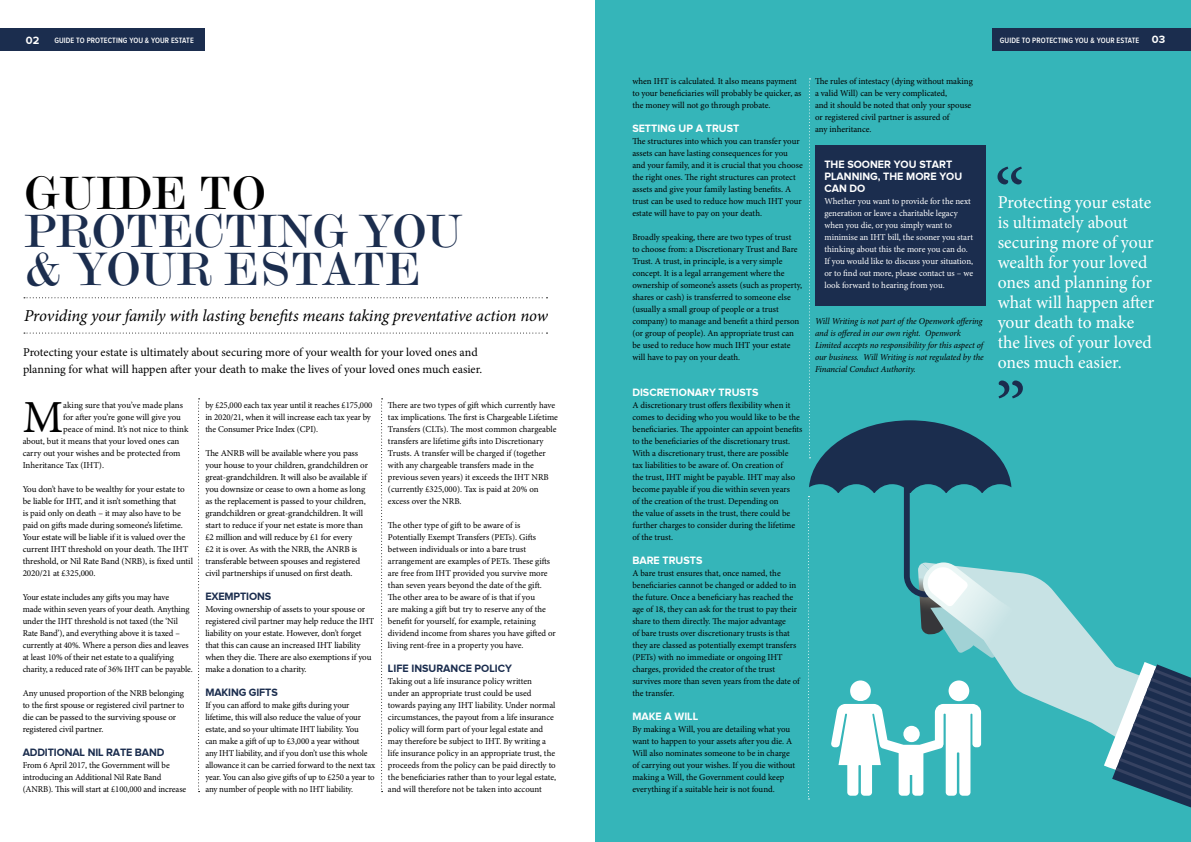
<style>
.page{position:relative;width:1191px;height:842px;background:#fff}
.page>*{position:absolute;margin:0;border:0;box-sizing:border-box;transform-origin:0 0}
.t1{font:48.1px/37.7px "Modern 20 BT Roman B";letter-spacing:-.02em;color:#1b2d4e}
.t2{font:48.1px "Modern 20 BT Roman B";letter-spacing:-.02em;color:#000}
.t3{font:45.9px "Minion Pro";color:#000}
.t4{font:18px/20px "Minion Pro";letter-spacing:-.005em;color:#fff}
.t5{font:italic 16.7px "Minion Pro";letter-spacing:-.01em;color:#000}
.t6{font:12px/17px "Minion Pro";letter-spacing:-.005em;color:#000}
.t7{font:700 11px/12px "Proxima Nova";color:#fff}
.t8{font:700 11px "Proxima Nova";letter-spacing:-.01em;color:#1b2d4e}
.t9{font:9px/12px "Minion Pro";letter-spacing:-.005em;color:#000}
.t10{font:9px/12px "Minion Pro";letter-spacing:-.005em;color:#fff}
.t11{font:italic 9px/12px "Minion Pro";letter-spacing:-.01em;color:#000}
.t12{font:600 8px "Proxima Nova Cond";letter-spacing:.01em;color:#fff}
.s1{font-family:"Proxima Nova";font-weight:700;font-size:11px}
</style>
<div class="page">
<div style="left:595px;top:0;width:596px;height:842px;background:#35b5b9"></div>
<div style="left:0;top:28px;width:205px;height:23px;background:#1b2d4e"></div>
<div style="left:992px;top:28px;width:199px;height:23px;background:#1b2d4e"></div>
<svg style="left:24px;top:333px;width:523px;height:1px"></svg>
<svg style="left:24px;top:297px;width:523px;height:1px"></svg>
<svg style="left:198px;top:398px;width:2px;height:394px"></svg>
<svg style="left:381px;top:398px;width:1px;height:394px"></svg>
<svg style="left:808px;top:78px;width:383px;height:729px"></svg>
<p class="t7" style="left:26px;top:34px;width:15px">02</p>
<p class="t12" style="left:54px;top:37px;width:141px">GUIDE TO PROTECTING YOU &amp; YOUR ESTATE</p>
<p class="t12" style="left:1000px;top:37px;width:167px">GUIDE TO PROTECTING YOU &amp; YOUR ESTATE <span class="s1">03</span></p>
<h1 class="t2" style="left:24px;top:164px;width:243px">GUIDE TO</h1>
<h1 class="t1" style="left:24px;top:211px;width:441px">PROTECTING YOU &amp; YOUR ESTATE</h1>
<h3 class="t5" style="left:24px;top:304px;width:525px">Providing your family with lasting benefits means taking preventative action now</h3>
<h3 class="t6" style="left:23px;top:343px;width:460px">Protecting your estate is ultimately about securing more of your wealth for your loved ones and planning for what will happen after your death to make the lives of your loved ones much easier.</h3>
<h2 class="t3" style="left:23px;top:387px;width:42px">M</h2>
<p class="t9" style="left:63px;top:399px;width:121px">aking sure that you’ve made plans</p>
<p class="t9" style="left:63px;top:411px;width:119px">for after you’re gone will give you</p>
<p class="t9" style="left:63px;top:423px;width:127px">peace of mind. It’s not nice to think</p>
<p class="t9" style="left:23px;top:435px;width:158px">about, but it means that your loved ones can</p>
<p class="t9" style="left:23px;top:447px;width:159px">carry out your wishes and be protected from</p>
<p class="t9" style="left:23px;top:459px;width:83px">Inheritance Tax (IHT).</p>
<p class="t9" style="left:23px;top:483px;width:172px">You don’t have to be wealthy for your estate to be liable for IHT, and it isn’t something that<br>is paid only on death – it may also have to be paid on gifts made during someone’s lifetime.<br>Your estate will be liable if it is valued over the current IHT threshold on your death. The IHT threshold, or Nil Rate Band (NRB), is fixed until 2020/21 at £325,000.</p>
<p class="t9" style="left:23px;top:591px;width:172px">Your estate includes any gifts you may have<br>made within seven years of your death. Anything under the IHT threshold is not taxed (the ‘Nil Rate Band’), and everything above it is taxed – currently at 40%. Where a person dies and leaves at least 10% of their net estate to a qualifying charity, a reduced rate of 36% IHT can be payable.</p>
<p class="t9" style="left:23px;top:687px;width:163px">Any unused proportion of the NRB belonging to the first spouse or registered civil partner to die can be passed to the surviving spouse or registered civil partner.</p>
<p class="t8" style="left:23px;top:746px;width:143px">ADDITIONAL NIL RATE BAND</p>
<p class="t9" style="left:23px;top:759px;width:165px">From 6 April 2017, the Government will be introducing an Additional Nil Rate Band (ANRB). This will start at £100,000 and increase</p>
<p class="t9" style="left:205px;top:399px;width:168px">by £25,000 each tax year until it reaches £175,000 in 2020/21, when it will increase each tax year by the Consumer Price Index (CPI).</p>
<p class="t9" style="left:205px;top:447px;width:164px">The ANRB will be available where you pass your house to your children, grandchildren or great-grandchildren. It will also be available if you downsize or cease to own a home as long as the replacement is passed to your children, grandchildren or great-grandchildren. It will start to reduce if your net estate is more than £2 million and will reduce by £1 for every<br>£2 it is over. As with the NRB, the ANRB is transferable between spouses and registered civil partnerships if unused on first death.</p>
<p class="t8" style="left:205px;top:590px;width:67px">EXEMPTIONS</p>
<p class="t9" style="left:205px;top:603px;width:171px">Moving ownership of assets to your spouse or registered civil partner may help reduce the IHT liability on your estate. However, don’t forget that this can cause an increased IHT liability when they die. There are also exemptions if you make a donation to a charity.</p>
<p class="t8" style="left:205px;top:686px;width:74px">MAKING GIFTS</p>
<p class="t9" style="left:205px;top:699px;width:171px">If you can afford to make gifts during your lifetime, this will also reduce the value of your estate, and so your ultimate IHT liability. You<br>can make a gift of up to £3,000 a year without<br>any IHT liability, and if you don’t use this whole allowance it can be carried forward to the next tax year. You can also give gifts of up to £250 a year to any number of people with no IHT liability.</p>
<p class="t9" style="left:388px;top:399px;width:171px">There are two types of gift which currently have tax implications. The first is Chargeable Lifetime Transfers (CLTs). The most common chargeable transfers are lifetime gifts into Discretionary Trusts. A transfer will be charged if (together with any chargeable transfers made in the previous seven years) it exceeds the IHT NRB (currently £325,000). Tax is paid at 20% on excess over the NRB.</p>
<p class="t9" style="left:388px;top:519px;width:169px">The other type of gift to be aware of is Potentially Exempt Transfers (PETs). Gifts between individuals or into a bare trust arrangement are examples of PETs. These gifts are free from IHT provided you survive more than seven years beyond the date of the gift.<br>The other area to be aware of is that if you<br>are making a gift but try to reserve any of the benefit for yourself, for example, retaining dividend income from shares you have gifted or living rent-free in a property you have.</p>
<p class="t8" style="left:388px;top:662px;width:126px">LIFE INSURANCE POLICY</p>
<p class="t9" style="left:388px;top:675px;width:170px">Taking out a life insurance policy written<br>under an appropriate trust could be used towards paying any IHT liability. Under normal circumstances, the payout from a life insurance policy will form part of your legal estate and may therefore be subject to IHT. By writing a life insurance policy in an appropriate trust, the proceeds from the policy can be paid directly to the beneficiaries rather than to your legal estate, and will therefore not be taken into account</p>
<p class="t9" style="left:632px;top:75px;width:171px">when IHT is calculated. It also means payment to your beneficiaries will probably be quicker, as the money will not go through probate.</p>
<p class="t7" style="left:632px;top:122px;width:108px">SETTING UP A TRUST</p>
<p class="t9" style="left:632px;top:135px;width:172px">The structures into which you can transfer your assets can have lasting consequences for you and your family, and it is crucial that you choose the right ones. The right structures can protect assets and give your family lasting benefits. A trust can be used to reduce how much IHT your estate will have to pay on your death.</p>
<p class="t9" style="left:632px;top:231px;width:171px">Broadly speaking, there are two types of trust<br>to choose from: a Discretionary Trust and Bare Trust. A trust, in principle, is a very simple concept. It is a legal arrangement where the ownership of someone’s assets (such as property, shares or cash) is transferred to someone else (usually a small group of people or a trust company) to manage and benefit a third person (or group of people). An appropriate trust can be used to reduce how much IHT your estate will have to pay on your death.</p>
<p class="t7" style="left:632px;top:386px;width:128px">DISCRETIONARY TRUSTS</p>
<p class="t9" style="left:632px;top:399px;width:172px">A discretionary trust offers flexibility when it comes to deciding who you would like to be the beneficiaries. The appointer can appoint benefits to the beneficiaries of the discretionary trust.<br>With a discretionary trust, there are possible<br>tax liabilities to be aware of. On creation of<br>the trust, IHT might be payable. IHT may also become payable if you die within seven years<br>of the creation of the trust. Depending on<br>the value of assets in the trust, there could be further charges to consider during the lifetime of the trust.</p>
<p class="t7" style="left:632px;top:554px;width:72px">BARE TRUSTS</p>
<p class="t9" style="left:632px;top:567px;width:169px">A bare trust ensures that, once named, the beneficiaries cannot be changed or added to in the future. Once a beneficiary has reached the age of 18, they can ask for the trust to pay their share to them directly. The major advantage<br>of bare trusts over discretionary trusts is that they are classed as potentially exempt transfers (PETs) with no immediate or ongoing IHT charges, provided the creator of the trust survives more than seven years from the date of the transfer.</p>
<p class="t7" style="left:632px;top:710px;width:67px">MAKE A WILL</p>
<p class="t9" style="left:632px;top:723px;width:164px">By making a Will, you are detailing what you want to happen to your assets after you die. A Will also nominates someone to be in charge of carrying out your wishes. If you die without making a Will, the Government could keep everything if a suitable heir is not found.</p>
<p class="t9" style="left:815px;top:75px;width:159px">The rules of intestacy (dying without making a valid Will) can be very complicated,<br>and it should be noted that only your spouse or registered civil partner is assured of<br>any inheritance.</p>
<p class="t7" style="left:824px;top:158px;width:139px">THE SOONER YOU START<br>PLANNING, THE MORE YOU<br>CAN DO</p>
<p class="t10" style="left:824px;top:195px;width:150px">Whether you want to provide for the next generation or leave a charitable legacy when you die, or you simply want to minimise an IHT bill, the sooner you start thinking about this the more you can do.<br>If you would like to discuss your situation, or to find out more, please contact us – we look forward to hearing from you.</p>
<p class="t11" style="left:815px;top:315px;width:170px">Will Writing is not part of the Openwork offering and is offered in our own right. Openwork Limited accepts no responsibility for this aspect of our business. Will Writing is not regulated by the Financial Conduct Authority.</p>
<h3 class="t4" style="left:997px;top:192px;width:158px">Protecting your estate is ultimately about securing more of your wealth for your loved ones and planning for what will happen after your death to make the lives of your loved ones much easier.</h3>
</div>
